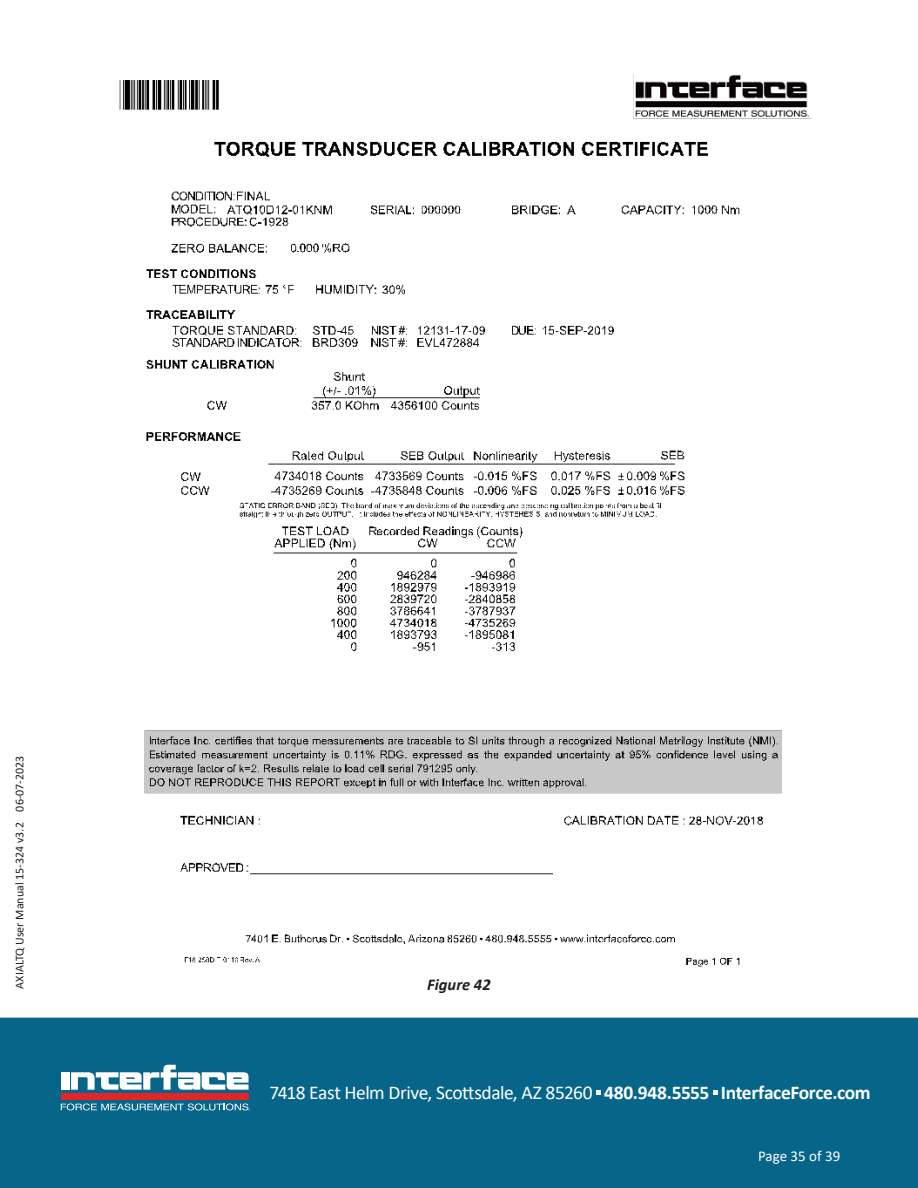
<style>
.page{position:relative;width:918px;height:1188px;background:#fff}
.page>*{position:absolute;margin:0;border:0;box-sizing:border-box;transform-origin:0 0}
.t1{font:19.5px "Calibri";letter-spacing:-.025em;color:#fff}
.t2{font:italic 700 16.5px "Calibri";color:#231f20}
.t3{font:15px "Calibri";color:#fff}
.t4{font:12px "Calibri";color:#231f20}
.s1{font-weight:700}
</style>
<div class="page">
<div style="left:0;top:1012px;width:918px;height:176px;background:#066588"></div>
<div style="left:0;top:1007px;width:918px;height:11px;background:#fff"></div>
<div style="left:61px;top:1093px;width:188px;height:7px;background:#e32525"></div>
<div style="left:61px;top:1072px;width:9px;height:18px;background:#fff"></div>
<svg style="left:71px;top:1065px;width:178px;height:25px"></svg>
<svg style="left:61px;top:1104px;width:189px;height:6px"></svg>
<svg style="left:596px;top:1091px;width:5px;height:4px"></svg>
<svg style="left:713px;top:1091px;width:4px;height:4px"></svg>
<img style="left:119px;top:74px;width:693px;height:893px">
<p class="t4" style="left:14px;top:989px;width:234px;rotate:-90deg">AXIALTQ User Manual 15-324 v3.2 06-07-2023</p>
<p class="t2" style="left:427px;top:973px;width:65px">Figure 42</p>
<p class="t1" style="left:270px;top:1079px;width:603px">7418 East Helm Drive, Scottsdale, AZ 85260 <span class="s1">480.948.5555 InterfaceForce.com</span></p>
<p class="t3" style="left:758px;top:1150px;width:84px">Page 35 of 39</p>
</div>
